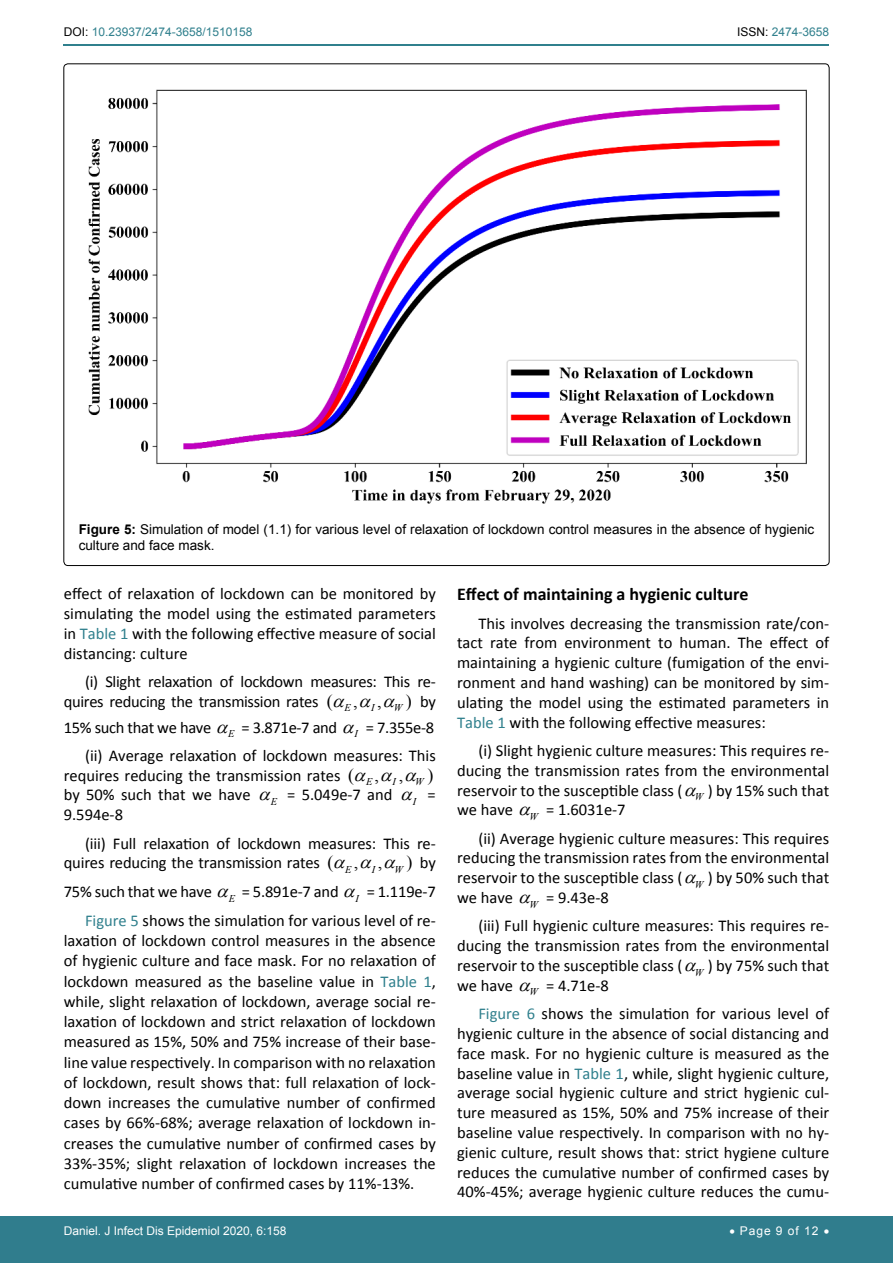
<style>
.page{position:relative;width:893px;height:1263px;background:#fff}
.page>*{position:absolute;margin:0;border:0;box-sizing:border-box;transform-origin:0 0}
.t1{font:700 18px "Calibri";color:#000}
.t2{font:18px "Times New Roman";color:#000}
.t3{font:16.5px/19.8px "Calibri";color:#000;text-align:justify}
.t4{font:16.5px/19.8px "Calibri";letter-spacing:-.02em;color:#000}
.t5{font:13.5px/16.2px "Arial";color:#000}
.t6{font:12px "Arial";color:#fff}
.t7{font:12px "Arial";color:#30808d}
.t8{font:italic 10.35px "Times New Roman";color:#000}
.s1{color:#000}
.s2{font-weight:700}
.s3{color:#30808d}
.s4{font-family:"Times New Roman";font-size:18px}
</style>
<div class="page">
<hr style="left:64px;top:45px;width:765px;height:1px;background:#30808d">
<div style="left:0;top:1217px;width:893px;height:46px;background:#307d8d"></div>
<img style="left:88px;top:89px;width:719px;height:415px">
<p class="t7" style="left:64px;top:24px;width:190px"><span class="s1">DOI:</span> 10.23937/2474-3658/1510158</p>
<p class="t7" style="left:737px;top:24px;width:94px"><span class="s1">ISSN:</span> 2474-3658</p>
<p class="t5" style="left:79px;top:521px;width:737px"><span class="s2">Figure 5:</span> Simulation of model (1.1) for various level of relaxation of lockdown control measures in the absence of hygienic culture and face mask.</p>
<p class="t3" style="left:64px;top:584px;width:374px">effect of relaxation of lockdown can be monitored by simulating the model using the estimated parameters in <span class="s3">Table 1</span> with the following effective measure of social distancing: culture</p>
<p class="t4" style="left:64px;top:672px;width:373px;text-indent:21px">(i) Slight relaxation of lockdown measures: This re&shy;quires reducing the transmission rates <span class="s4">(</span></p>
<p class="t2" style="left:406px;top:689px;width:7px">)</p>
<p class="t4" style="left:64px;top:688px;width:374px;line-height:25.8px;text-align:right"><sub>W</sub> by<br>15% such that we have <sub>E</sub> = 3.871e-7 and <sub>I</sub> = 7.355e-8</p>
<p class="t3" style="left:64px;top:745px;width:374px;text-indent:21px">(ii) Average relaxation of lockdown measures: This requires reducing the transmission rates <span class="s4">(</span></p>
<p class="t8" style="left:345px;top:701px;width:8px">E</p>
<p class="t8" style="left:371px;top:701px;width:5px">I</p>
<p class="t2" style="left:353px;top:689px;width:30px">, ,</p>
<p class="t2" style="left:427px;top:762px;width:7px">)</p>
<p class="t8" style="left:366px;top:775px;width:8px">E</p>
<p class="t8" style="left:393px;top:775px;width:5px">I</p>
<p class="t8" style="left:415px;top:775px;width:10px">W</p>
<p class="t3" style="left:64px;top:785px;width:374px">by 50% such that we have <sub>E</sub> = 5.049e-7 and <sub>I</sub> =<br>9.594e-8</p>
<p class="t3" style="left:64px;top:833px;width:374px;text-indent:21px">(iii) Full relaxation of lockdown measures: This re&shy;quires reducing the transmission rates <span class="s4">(</span></p>
<p class="t2" style="left:375px;top:762px;width:30px">, ,</p>
<p class="t2" style="left:406px;top:850px;width:7px">)</p>
<p class="t3" style="left:64px;top:848px;width:374px;line-height:28.8px;text-align:right"><sub>W</sub> by<br>75% such that we have <sub>E</sub> = 5.891e-7 and <sub>I</sub> = 1.119e-7<br><span class="s3">Figure 5</span> shows the simulation for various level of re-</p>
<p class="t3" style="left:64px;top:931px;width:374px;line-height:20.2px">laxation of lockdown control measures in the absence of hygienic culture and face mask. For no relaxation of lockdown measured as the baseline value in <span class="s3">Table 1</span>, while, slight relaxation of lockdown, average social re&shy;laxation of lockdown and strict relaxation of lockdown measured as 15%, 50% and 75% increase of their base&shy;line value respectively. In comparison with no relaxation of lockdown, result shows that: full relaxation of lock&shy;down increases the cumulative number of confirmed cases by 66%-68%; average relaxation of lockdown in&shy;creases the cumulative number of confirmed cases by 33%-35%; slight relaxation of lockdown increases the cumulative number of confirmed cases by 11%-13%.</p>
<p class="t8" style="left:345px;top:862px;width:8px">E</p>
<p class="t8" style="left:372px;top:862px;width:5px">I</p>
<p class="t2" style="left:354px;top:850px;width:30px">, ,</p>
<p class="t1" style="left:457px;top:583px;width:293px">Effect of maintaining a hygienic culture</p>
<p class="t3" style="left:457px;top:613px;width:374px;text-indent:21px">This involves decreasing the transmission rate/con&shy;tact rate from environment to human. The effect of maintaining a hygienic culture (fumigation of the envi&shy;ronment and hand washing) can be monitored by sim&shy;ulating the model using the estimated parameters in <span class="s3">Table 1</span> with the following effective measures:</p>
<p class="t3" style="left:457px;top:741px;width:374px;text-indent:21px">(i) Slight hygienic culture measures: This requires re&shy;ducing the transmission rates from the environmental reservoir to the susceptible class ( <sub>W</sub> ) by 15% such that we have <sub>W</sub> = 1.6031e-7</p>
<p class="t3" style="left:457px;top:828px;width:374px;text-indent:21px">(ii) Average hygienic culture measures: This requires reducing the transmission rates from the environmental reservoir to the susceptible class ( <sub>W</sub> ) by 50% such that we have <sub>W</sub> = 9.43e-8</p>
<p class="t3" style="left:457px;top:916px;width:374px;text-indent:21px">(iii) Full hygienic culture measures: This requires re&shy;ducing the transmission rates from the environmental reservoir to the susceptible class ( <sub>W</sub> ) by 75% such that we have <sub>W</sub> = 4.71e-8</p>
<p class="t3" style="left:457px;top:1004px;width:374px;text-indent:21px"><span class="s3">Figure 6</span> shows the simulation for various level of hygienic culture in the absence of social distancing and face mask. For no hygienic culture is measured as the baseline value in <span class="s3">Table 1</span>, while, slight hygienic culture, average social hygienic culture and strict hygienic cul&shy;ture measured as 15%, 50% and 75% increase of their baseline value respectively. In comparison with no hy&shy;gienic culture, result shows that: strict hygiene culture reduces the cumulative number of confirmed cases by 40%-45%; average hygienic culture reduces the cumu-</p>
<p class="t6" style="left:64px;top:1223px;width:224px">Daniel. J Infect Dis Epidemiol 2020, 6:158</p>
<p class="t6" style="left:729px;top:1223px;width:101px">• Page 9 of 12 •</p>
</div>
